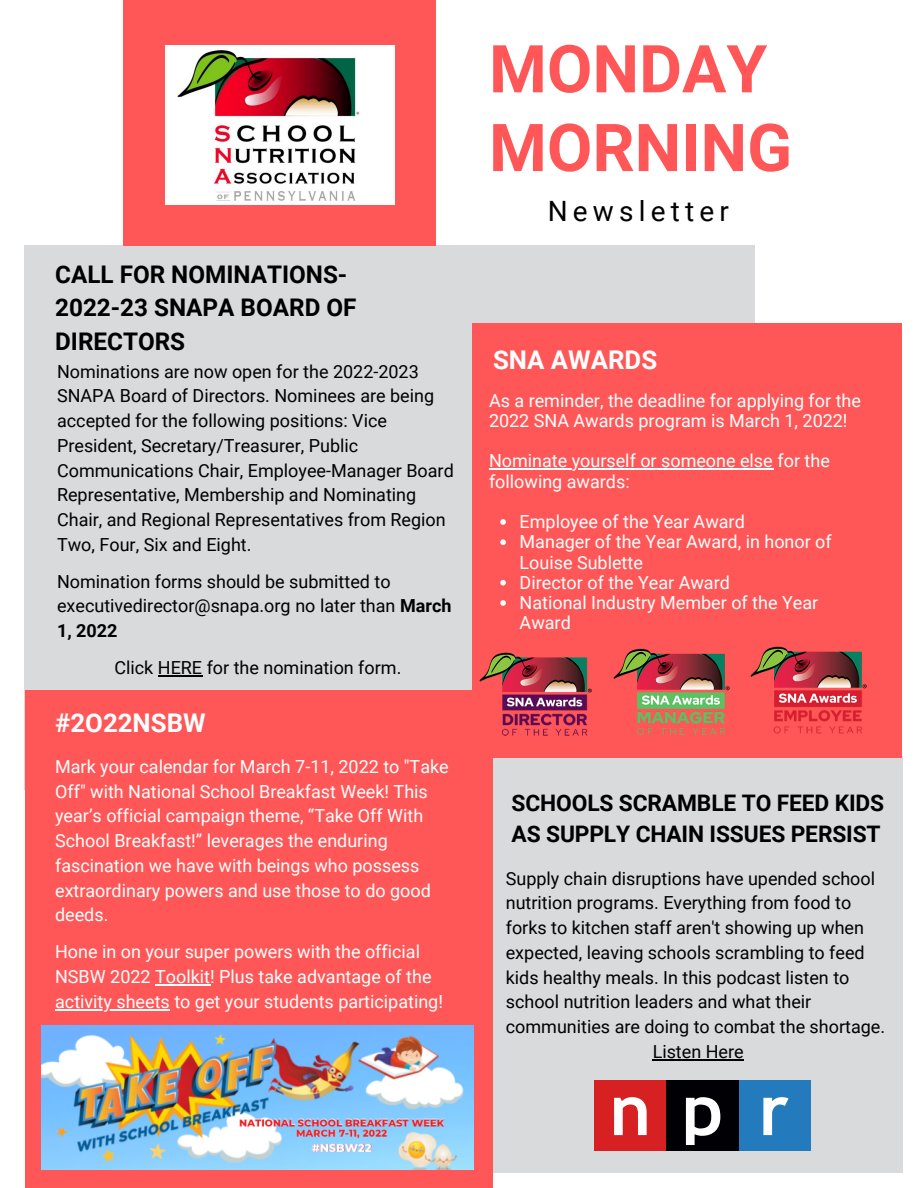
<style>
.page{position:relative;width:918px;height:1188px;background:#fff}
.page>*{position:absolute;margin:0;border:0;box-sizing:border-box;transform-origin:0 0}
.t1{font:700 66.15px/78.8px "Roboto";color:#ff5757}
.t2{font:28.05px "Roboto";letter-spacing:.185em;color:#000}
.t3{font:700 25.8px "Roboto";color:#fff}
.t4{font:700 24.3px/33.8px "Roboto";color:#000}
.t5{font:700 22.8px/31.5px "Roboto";letter-spacing:-.005em;color:#000005}
.t6{font:18px/24.8px "Roboto";color:#000005}
.t7{font:18px/24.8px "Roboto";color:#fff}
.s1{font-weight:700}
</style>
<div class="page">
<div style="left:493px;top:757px;width:410px;height:416px;background:#d9dadb"></div>
<div style="left:25px;top:245px;width:730px;height:545px;background:#d9dadb"></div>
<div style="left:472px;top:323px;width:430px;height:434px;background:#ff5757"></div>
<div style="left:123px;top:0;width:313px;height:246px;background:#ff5757"></div>
<div style="left:25px;top:690px;width:468px;height:498px;background:#ff5757"></div>
<img style="left:165px;top:45px;width:230px;height:160px">
<img style="left:613px;top:648px;width:117px;height:87px">
<img style="left:750px;top:646px;width:117px;height:88px">
<img style="left:479px;top:652px;width:113px;height:84px">
<img style="left:42px;top:1025px;width:432px;height:144px">
<div style="left:594px;top:1080px;width:72px;height:71px;background:#d62021"></div>
<div style="left:666px;top:1080px;width:73px;height:71px;background:#000005"></div>
<div style="left:739px;top:1080px;width:71px;height:71px;background:#237bbd"></div>
<svg style="left:614px;top:1097px;width:33px;height:38px"></svg>
<svg style="left:686px;top:1097px;width:34px;height:48px"></svg>
<svg style="left:763px;top:1097px;width:25px;height:38px"></svg>
<svg style="left:500px;top:519px;width:6px;height:6px"></svg>
<svg style="left:500px;top:539px;width:6px;height:6px"></svg>
<svg style="left:500px;top:580px;width:6px;height:6px"></svg>
<svg style="left:500px;top:600px;width:6px;height:6px"></svg>
<hr style="left:489px;top:469px;width:284px;height:1px;background:#fff">
<hr style="left:155px;top:984px;width:55px;height:2px;background:#fff">
<hr style="left:55px;top:1009px;width:115px;height:2px;background:#fff">
<hr style="left:653px;top:1059px;width:91px;height:1px;background:#000005">
<hr style="left:158px;top:675px;width:44px;height:2px;background:#000005">
<p class="t4" style="left:55px;top:257px;width:303px">CALL FOR NOMINATIONS-<br>2022-23 SNAPA BOARD OF<br>DIRECTORS</p>
<p class="t6" style="left:57px;top:359px;width:398px">Nominations are now open for the 2022-2023<br>SNAPA Board of Directors. Nominees are being accepted for the following positions: Vice President, Secretary/Treasurer, Public Communications Chair, Employee-Manager Board Representative, Membership and Nominating Chair, and Regional Representatives from Region Two, Four, Six and Eight.</p>
<p class="t6" style="left:57px;top:569px;width:396px">Nomination forms should be submitted to executivedirector@snapa.org no later than <span class="s1">March<br>1, 2022</span></p>
<p class="t6" style="left:114px;top:655px;width:288px">Click HERE for the nomination form.</p>
<p class="t3" style="left:55px;top:708px;width:152px">#2O22NSBW</p>
<p class="t7" style="left:55px;top:754px;width:395px">Mark your calendar for March 7-11, 2022 to "Take Off" with National School Breakfast Week! This year’s official campaign theme, “Take Off With School Breakfast!” leverages the enduring fascination we have with beings who possess extraordinary powers and use those to do good deeds.</p>
<p class="t7" style="left:55px;top:940px;width:389px">Hone in on your super powers with the official<br>NSBW 2022 Toolkit! Plus take advantage of the activity sheets to get your students participating!</p>
<p class="t1" style="left:489px;top:30px;width:305px">MONDAY<br>MORNING</p>
<p class="t2" style="left:548px;top:195px;width:183px">Newsletter</p>
<p class="t3" style="left:493px;top:345px;width:166px">SNA AWARDS</p>
<p class="t7" style="left:489px;top:390px;width:373px;line-height:20.2px">As a reminder, the deadline for applying for the<br>2022 SNA Awards program is March 1, 2022!</p>
<p class="t7" style="left:489px;top:451px;width:342px;line-height:20.2px">Nominate yourself or someone else for the following awards:</p>
<p class="t7" style="left:520px;top:510px;width:227px">Employee of the Year Award</p>
<p class="t7" style="left:520px;top:532px;width:314px;line-height:20.2px">Manager of the Year Award, in honor of<br>Louise Sublette</p>
<p class="t7" style="left:520px;top:570px;width:212px">Director of the Year Award</p>
<p class="t7" style="left:520px;top:593px;width:300px;line-height:20.2px">National Industry Member of the Year<br>Award</p>
<p class="t5" style="left:512px;top:787px;width:374px">SCHOOLS SCRAMBLE TO FEED KIDS<br>AS SUPPLY CHAIN ISSUES PERSIST</p>
<p class="t6" style="left:506px;top:866px;width:381px">Supply chain disruptions have upended school nutrition programs. Everything from food to forks to kitchen staff aren't showing up when expected, leaving schools scrambling to feed kids healthy meals. In this podcast listen to school nutrition leaders and what their communities are doing to combat the shortage.</p>
<p class="t6" style="left:653px;top:1039px;width:93px">Listen Here</p>
</div>
